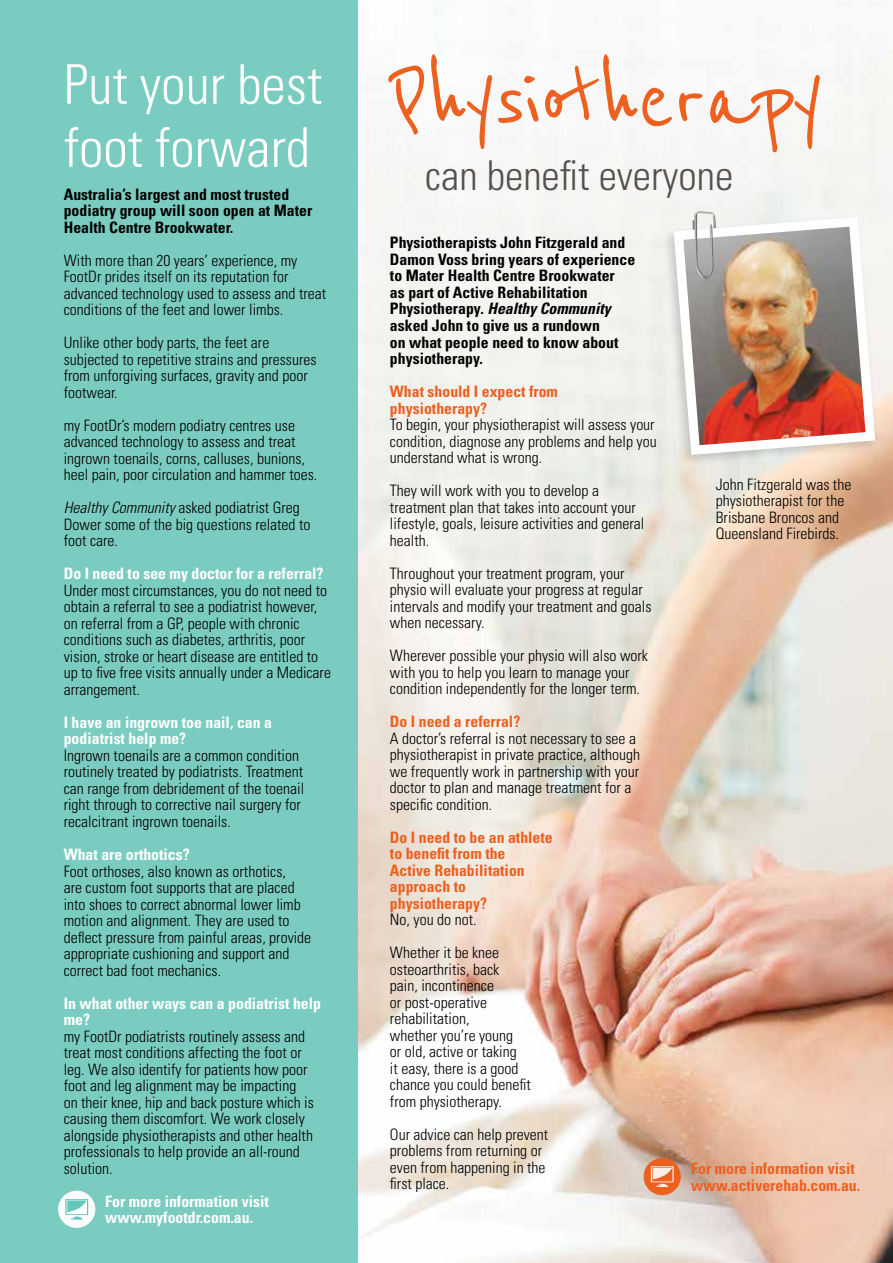
<style>
.page{position:relative;width:893px;height:1263px;background:#fff}
.page>*{position:absolute;margin:0;border:0;box-sizing:border-box;transform-origin:0 0}
.t1{font:108.9px "Reenie Beanie";letter-spacing:-.025em;color:#ec6020}
.t2{font:300 condensed 54.75px/63px "Univers";color:#fff}
.t3{font:300 condensed 41.1px "Univers";color:#55514e}
.t4{font:300 condensed 15.75px/16.5px "Univers";color:#000}
.t5{font:700 condensed 15.75px/16.5px "Univers";color:#000}
.t6{font:700 condensed 15.75px/16.5px "Univers";color:#ec6020}
.t7{font:700 condensed 15.75px/16.5px "Univers";color:#fff}
.s1{font-style:italic}
</style>
<div class="page">
<img style="left:357px;top:0;width:536px;height:1263px">
<div style="left:0;top:0;width:357px;height:1263px;background:#7bccc0"></div>
<div style="left:58px;top:1191px;width:37px;height:37px;background:#fff;border-radius:50%"></div>
<svg style="left:65px;top:1199px;width:23px;height:21px"></svg>
<div style="left:644px;top:1158px;width:37px;height:37px;background:#ec6020;border-radius:50%"></div>
<svg style="left:651px;top:1166px;width:23px;height:21px"></svg>
<div style="left:662px;top:214px;width:217px;height:253px;background:#000;opacity:.17"></div>
<svg style="left:669px;top:212px;width:211px;height:248px"></svg>
<img style="left:678px;top:211px;width:192px;height:239px">
<h2 class="t2" style="left:64px;top:52px;width:260px">Put your best foot forward</h2>
<p class="t5" style="left:64px;top:186px;width:250px">Australia’s largest and most trusted podiatry group will soon open at Mater<br>Health Centre Brookwater.</p>
<p class="t4" style="left:64px;top:252px;width:264px">With more than 20 years’ experience, my FootDr prides itself on its reputation for advanced technology used to assess and treat conditions of the feet and lower limbs.</p>
<p class="t4" style="left:64px;top:334px;width:254px">Unlike other body parts, the feet are subjected to repetitive strains and pressures from unforgiving surfaces, gravity and poor footwear.</p>
<p class="t4" style="left:64px;top:417px;width:255px">my FootDr’s modern podiatry centres use advanced technology to assess and treat ingrown toenails, corns, calluses, bunions, heel pain, poor circulation and hammer toes.</p>
<p class="t4" style="left:64px;top:499px;width:248px"><span class="s1">Healthy Community</span> asked podiatrist Greg<br>Dower some of the big questions related to foot care.</p>
<p class="t7" style="left:64px;top:565px;width:261px">Do I need to see my doctor for a referral?</p>
<p class="t4" style="left:64px;top:582px;width:269px">Under most circumstances, you do not need to obtain a referral to see a podiatrist however, on referral from a GP, people with chronic conditions such as diabetes, arthritis, poor vision, stroke or heart disease are entitled to up to five free visits annually under a Medicare arrangement.</p>
<p class="t7" style="left:64px;top:714px;width:210px">I have an ingrown toe nail, can a podiatrist help me?</p>
<p class="t4" style="left:64px;top:747px;width:242px">Ingrown toenails are a common condition routinely treated by podiatrists. Treatment can range from debridement of the toenail right through to corrective nail surgery for recalcitrant ingrown toenails.</p>
<p class="t7" style="left:64px;top:846px;width:127px">What are orthotics?</p>
<p class="t4" style="left:64px;top:862px;width:249px">Foot orthoses, also known as orthotics,<br>are custom foot supports that are placed into shoes to correct abnormal lower limb motion and alignment. They are used to deflect pressure from painful areas, provide appropriate cushioning and support and correct bad foot mechanics.</p>
<p class="t7" style="left:64px;top:994px;width:259px">In what other ways can a podiatrist help me?</p>
<p class="t4" style="left:64px;top:1027px;width:252px">my FootDr podiatrists routinely assess and treat most conditions affecting the foot or leg. We also identify for patients how poor foot and leg alignment may be impacting on their knee, hip and back posture which is causing them discomfort. We work closely alongside physiotherapists and other health professionals to help provide an all-round solution.</p>
<p class="t7" style="left:105px;top:1192px;width:165px">For more information visit www.myfootdr.com.au.</p>
<h1 class="t1" style="left:390px;top:38px;width:435px">Physiotherapy</h1>
<h3 class="t3" style="left:425px;top:151px;width:310px">can benefit everyone</h3>
<p class="t5" style="left:390px;top:234px;width:247px">Physiotherapists John Fitzgerald and<br>Damon Voss bring years of experience to Mater Health Centre Brookwater<br>as part of Active Rehabilitation<br>Physiotherapy. <span class="s1">Healthy Community </span>asked John to give us a rundown<br>on what people need to know about physiotherapy.</p>
<p class="t6" style="left:390px;top:383px;width:169px">What should I expect from physiotherapy?</p>
<p class="t4" style="left:390px;top:416px;width:268px">To begin, your physiotherapist will assess your condition, diagnose any problems and help you understand what is wrong.</p>
<p class="t4" style="left:390px;top:482px;width:256px">They will work with you to develop a treatment plan that takes into account your lifestyle, goals, leisure activities and general health.</p>
<p class="t4" style="left:390px;top:564px;width:263px">Throughout your treatment program, your physio will evaluate your progress at regular intervals and modify your treatment and goals when necessary.</p>
<p class="t4" style="left:390px;top:647px;width:260px">Wherever possible your physio will also work with you to help you learn to manage your condition independently for the longer term.</p>
<p class="t6" style="left:390px;top:713px;width:132px">Do I need a referral?</p>
<p class="t4" style="left:390px;top:730px;width:252px">A doctor’s referral is not necessary to see a physiotherapist in private practice, although we frequently work in partnership with your doctor to plan and manage treatment for a specific condition.</p>
<p class="t6" style="left:390px;top:828px;width:164px">Do I need to be an athlete to benefit from the<br>Active Rehabilitation approach to physiotherapy?</p>
<p class="t4" style="left:390px;top:903px;width:111px;line-height:33px">No, you do not.<br>Whether it be knee</p>
<p class="t4" style="left:390px;top:961px;width:142px">osteoarthritis, back pain, incontinence<br>or post-operative rehabilitation,<br>whether you’re young<br>or old, active or taking<br>it easy, there is a good chance you could benefit from physiotherapy.</p>
<p class="t4" style="left:390px;top:1126px;width:160px">Our advice can help prevent problems from returning or even from happening in the first place.</p>
<p class="t4" style="left:716px;top:475px;width:137px">John Fitzgerald was the physiotherapist for the<br>Brisbane Broncos and<br>Queensland Firebirds.</p>
<p class="t6" style="left:691px;top:1160px;width:171px">For more information visit www.activerehab.com.au.</p>
</div>
